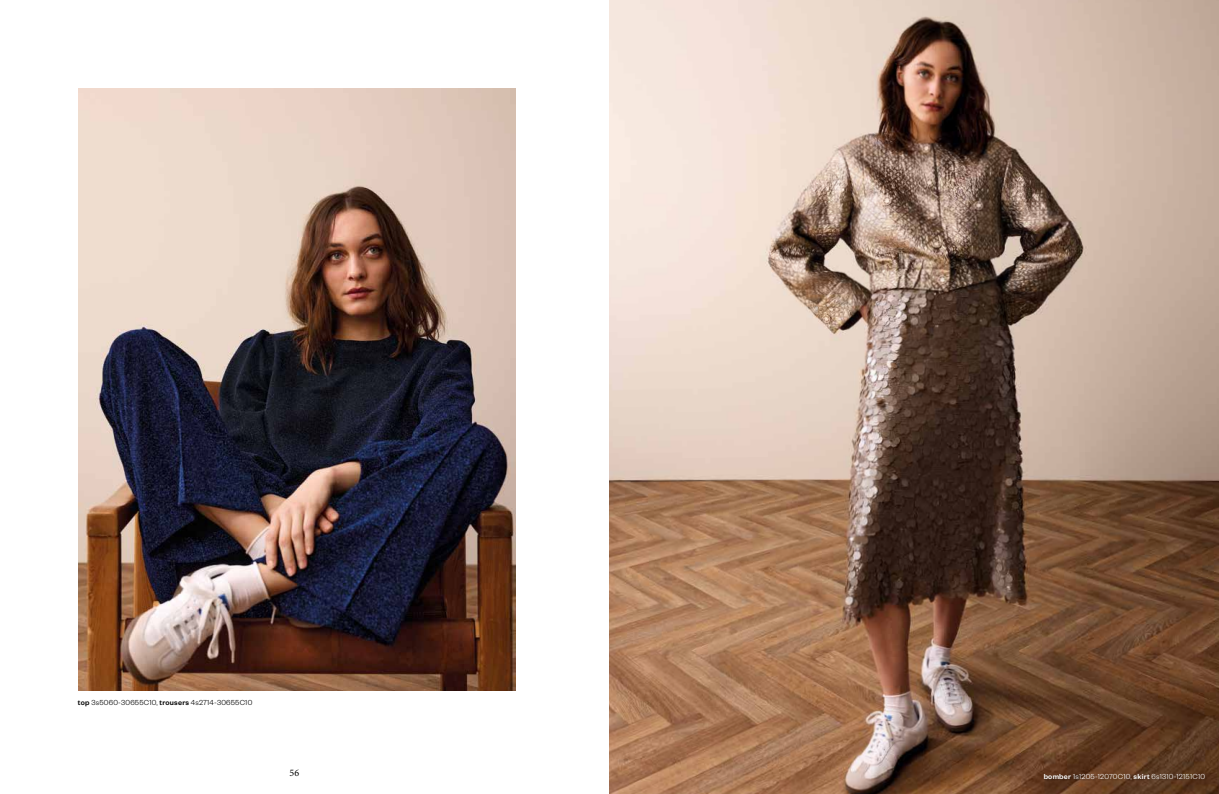
<style>
.page{position:relative;width:1219px;height:794px;background:#fff}
.page>*{position:absolute;margin:0;border:0;box-sizing:border-box;transform-origin:0 0}
.t1{font:10px "Minion Pro";color:#000}
.t2{font:300 8px "Founders Grotesk";letter-spacing:.03em;color:#000}
.t3{font:300 8px "Founders Grotesk";letter-spacing:.03em;color:#fff}
.s1{font-weight:500}
</style>
<div class="page">
<img style="left:79px;top:89px;width:437px;height:601px">
<img style="left:609px;top:0;width:610px;height:794px">
<div style="left:1044px;top:774px;width:163px;height:8px;background:#000;opacity:.3"></div>
<p class="t2" style="left:78px;top:697px;width:176px"><span class="s1">top</span> 3s5060-30655C10, <span class="s1">trousers</span> 4s2714-30655C10</p>
<p class="t1" style="left:290px;top:766px;width:11px">56</p>
<p class="t3" style="left:1044px;top:772px;width:163px"><span class="s1">bomber</span> 1s1205-12070C10, <span class="s1">skirt</span> 6s1310-12151C10</p>
</div>
